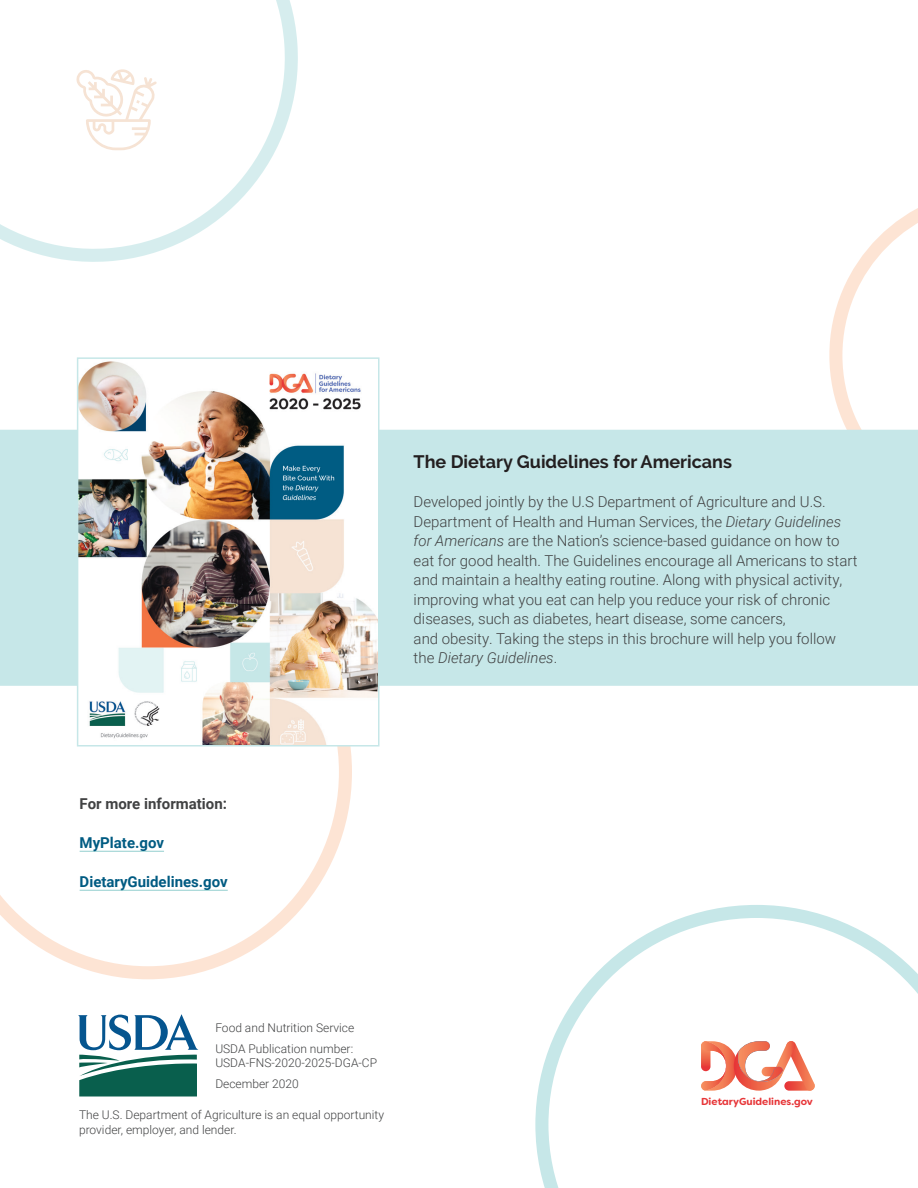
<style>
.page{position:relative;width:918px;height:1188px;background:#fff}
.page>*{position:absolute;margin:0;border:0;box-sizing:border-box;transform-origin:0 0}
.t1{font:700 18px "Raleway";color:#231f20}
.t2{font:300 15px/19.5px "Roboto";color:#414243}
.t3{font:700 15px "Roboto";color:#005b82}
.t4{font:700 15px "Roboto";color:#414243}
.t5{font:300 12px/14.2px "Roboto";color:#414243}
.t6{font:700 10.05px "Filson Soft";color:#e73538}
.s1{font-style:italic}
</style>
<div class="page">
<svg style="left:0;top:747px;width:352px;height:232px"></svg>
<svg style="left:535px;top:905px;width:383px;height:283px"></svg>
<svg style="left:829px;top:208px;width:89px;height:222px"></svg>
<div style="left:0;top:430px;width:918px;height:256px;background:#c6e7e8"></div>
<hr style="left:80px;top:851px;width:84px;height:1px;background:#93cecf">
<hr style="left:80px;top:890px;width:148px;height:1px;background:#93cecf">
<svg style="left:0;top:0;width:298px;height:262px"></svg>
<img style="left:80px;top:361px;width:297px;height:383px">
<div style="left:77px;top:357px;width:303px;height:390px;border:2px solid #c6e7e8"></div>
<svg style="left:75px;top:68px;width:82px;height:82px"></svg>
<svg style="left:78px;top:1014px;width:120px;height:82px"></svg>
<svg style="left:701px;top:1041px;width:114px;height:50px"></svg>
<p class="t4" style="left:80px;top:793px;width:149px">For more information:</p>
<p class="t3" style="left:80px;top:832px;width:86px">MyPlate.gov</p>
<p class="t3" style="left:80px;top:871px;width:150px">DietaryGuidelines.gov</p>
<p class="t1" style="left:414px;top:451px;width:320px">The Dietary Guidelines for Americans</p>
<p class="t2" style="left:414px;top:491px;width:445px">Developed jointly by the U.S Department of Agriculture and U.S.<br>Department of Health and Human Services, the <span class="s1">Dietary Guidelines for Americans</span> are the Nation’s science-based guidance on how to eat for good health. The Guidelines encourage all Americans to start and maintain a healthy eating routine. Along with physical activity, improving what you eat can help you reduce your risk of chronic diseases, such as diabetes, heart disease, some cancers,<br>and obesity. Taking the steps in this brochure will help you follow the <span class="s1">Dietary Guidelines</span>.</p>
<p class="t5" style="left:215px;top:1020px;width:141px">Food and Nutrition Service</p>
<p class="t5" style="left:215px;top:1041px;width:163px">USDA Publication number:<br>USDA-FNS-2020-2025-DGA-CP</p>
<p class="t5" style="left:215px;top:1076px;width:85px">December 2020</p>
<p class="t5" style="left:79px;top:1108px;width:307px">The U.S. Department of Agriculture is an equal opportunity provider, employer, and lender.</p>
<p class="t6" style="left:701px;top:1095px;width:113px">DietaryGuidelines.gov</p>
</div>
